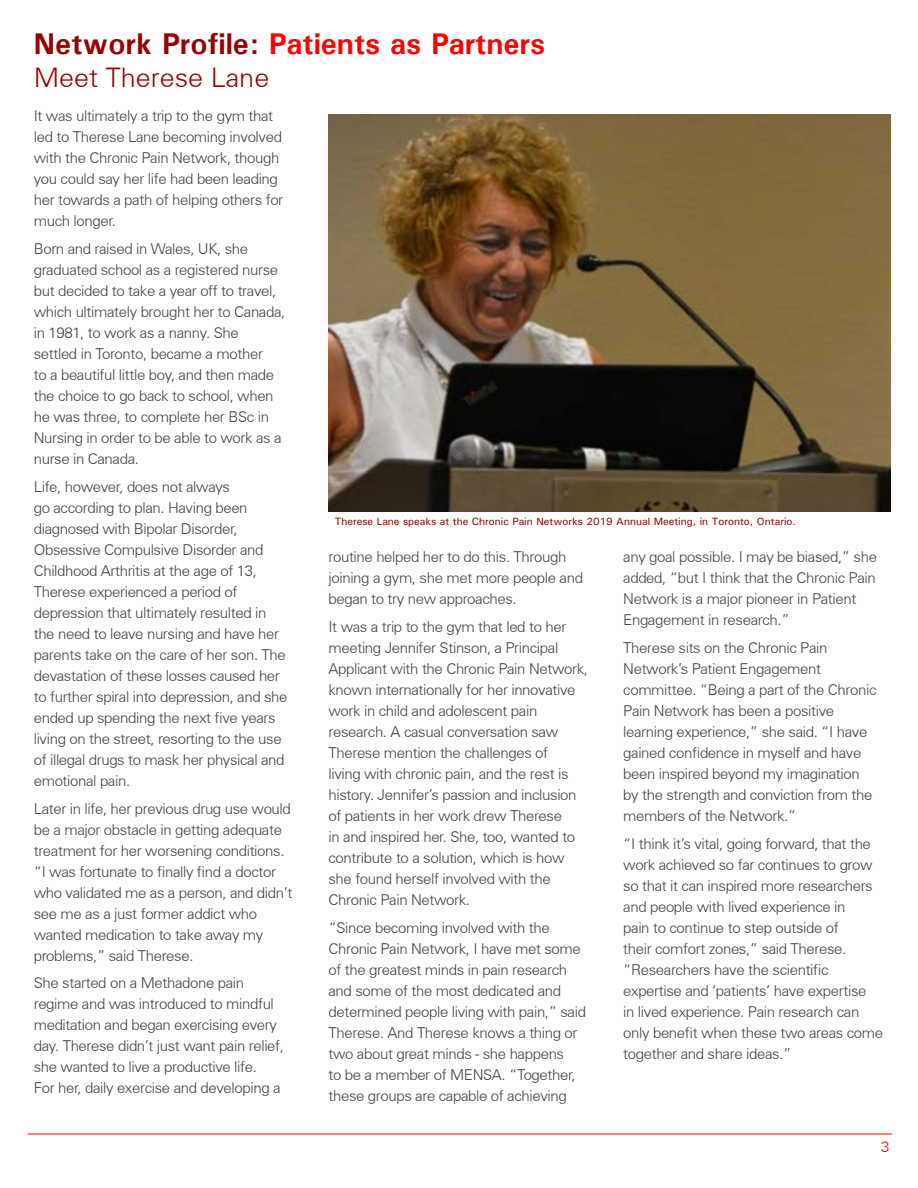
<style>
.page{position:relative;width:918px;height:1188px;background:#fff}
.page>*{position:absolute;margin:0;border:0;box-sizing:border-box;transform-origin:0 0}
.t1{font:700 30px "Univers";color:#f00}
.t2{font:300 27px "Univers";color:#980000}
.t3{font:300 15px/21px "Univers";letter-spacing:-.025em;color:#414042}
.t4{font:300 15px "Univers";color:#f00}
.t5{font:500 10.5px "Univers";color:#980000}
.s1{color:#980000}
</style>
<div class="page">
<hr style="left:28px;top:1134px;width:864px;height:1px;background:#f00">
<img style="left:328px;top:115px;width:563px;height:397px">
<p class="t1" style="left:34px;top:25px;width:513px"><span class="s1">Network Profile:</span> Patients as Partners</p>
<p class="t2" style="left:34px;top:61px;width:237px">Meet Therese Lane</p>
<p class="t3" style="left:34px;top:106px;width:251px">It was ultimately a trip to the gym that led to Therese Lane becoming involved with the Chronic Pain Network, though you could say her life had been leading her towards a path of helping others for much longer.</p>
<p class="t3" style="left:34px;top:238px;width:253px">Born and raised in Wales, UK, she graduated school as a registered nurse but decided to take a year off to travel, which ultimately brought her to Canada, in 1981, to work as a nanny. She settled in Toronto, became a mother<br>to a beautiful little boy, and then made the choice to go back to school, when he was three, to complete her BSc in Nursing in order to be able to work as a nurse in Canada.</p>
<p class="t3" style="left:34px;top:476px;width:255px">Life, however, does not always<br>go according to plan. Having been diagnosed with Bipolar Disorder, Obsessive Compulsive Disorder and Childhood Arthritis at the age of 13, Therese experienced a period of depression that ultimately resulted in the need to leave nursing and have her parents take on the care of her son. The devastation of these losses caused her to further spiral into depression, and she ended up spending the next five years living on the street, resorting to the use of illegal drugs to mask her physical and emotional pain.</p>
<p class="t3" style="left:34px;top:798px;width:260px">Later in life, her previous drug use would be a major obstacle in getting adequate treatment for her worsening conditions. “I was fortunate to finally find a doctor who validated me as a person, and didn’t see me as a just former addict who wanted medication to take away my problems,” said Therese.</p>
<p class="t3" style="left:34px;top:973px;width:252px">She started on a Methadone pain regime and was introduced to mindful meditation and began exercising every day. Therese didn’t just want pain relief, she wanted to live a productive life.<br>For her, daily exercise and developing a</p>
<p class="t5" style="left:335px;top:515px;width:463px">Therese Lane speaks at the Chronic Pain Networks 2019 Annual Meeting, in Toronto, Ontario.</p>
<p class="t3" style="left:623px;top:547px;width:255px">any goal possible. I may be biased,” she added, “but I think that the Chronic Pain Network is a major pioneer in Patient Engagement in research.”</p>
<p class="t3" style="left:623px;top:637px;width:255px">Therese sits on the Chronic Pain Network’s Patient Engagement committee. “Being a part of the Chronic Pain Network has been a positive learning experience,” she said. “I have gained confidence in myself and have been inspired beyond my imagination by the strength and conviction from the members of the Network.”</p>
<p class="t3" style="left:623px;top:833px;width:261px">“I think it’s vital, going forward, that the work achieved so far continues to grow so that it can inspired more researchers and people with lived experience in<br>pain to continue to step outside of<br>their comfort zones,” said Therese. “Researchers have the scientific expertise and ‘patients’ have expertise<br>in lived experience. Pain research can only benefit when these two areas come together and share ideas.”</p>
<p class="t3" style="left:328px;top:547px;width:256px">routine helped her to do this. Through joining a gym, she met more people and began to try new approaches.</p>
<p class="t3" style="left:328px;top:616px;width:261px">It was a trip to the gym that led to her meeting Jennifer Stinson, a Principal Applicant with the Chronic Pain Network, known internationally for her innovative work in child and adolescent pain research. A casual conversation saw Therese mention the challenges of<br>living with chronic pain, and the rest is history. Jennifer’s passion and inclusion of patients in her work drew Therese<br>in and inspired her. She, too, wanted to contribute to a solution, which is how she found herself involved with the Chronic Pain Network.</p>
<p class="t3" style="left:328px;top:917px;width:259px">“Since becoming involved with the Chronic Pain Network, I have met some of the greatest minds in pain research and some of the most dedicated and determined people living with pain,” said Therese. And Therese knows a thing or two about great minds - she happens<br>to be a member of MENSA. “Together, these groups are capable of achieving</p>
<p class="t4" style="left:881px;top:1138px;width:10px">3</p>
</div>
